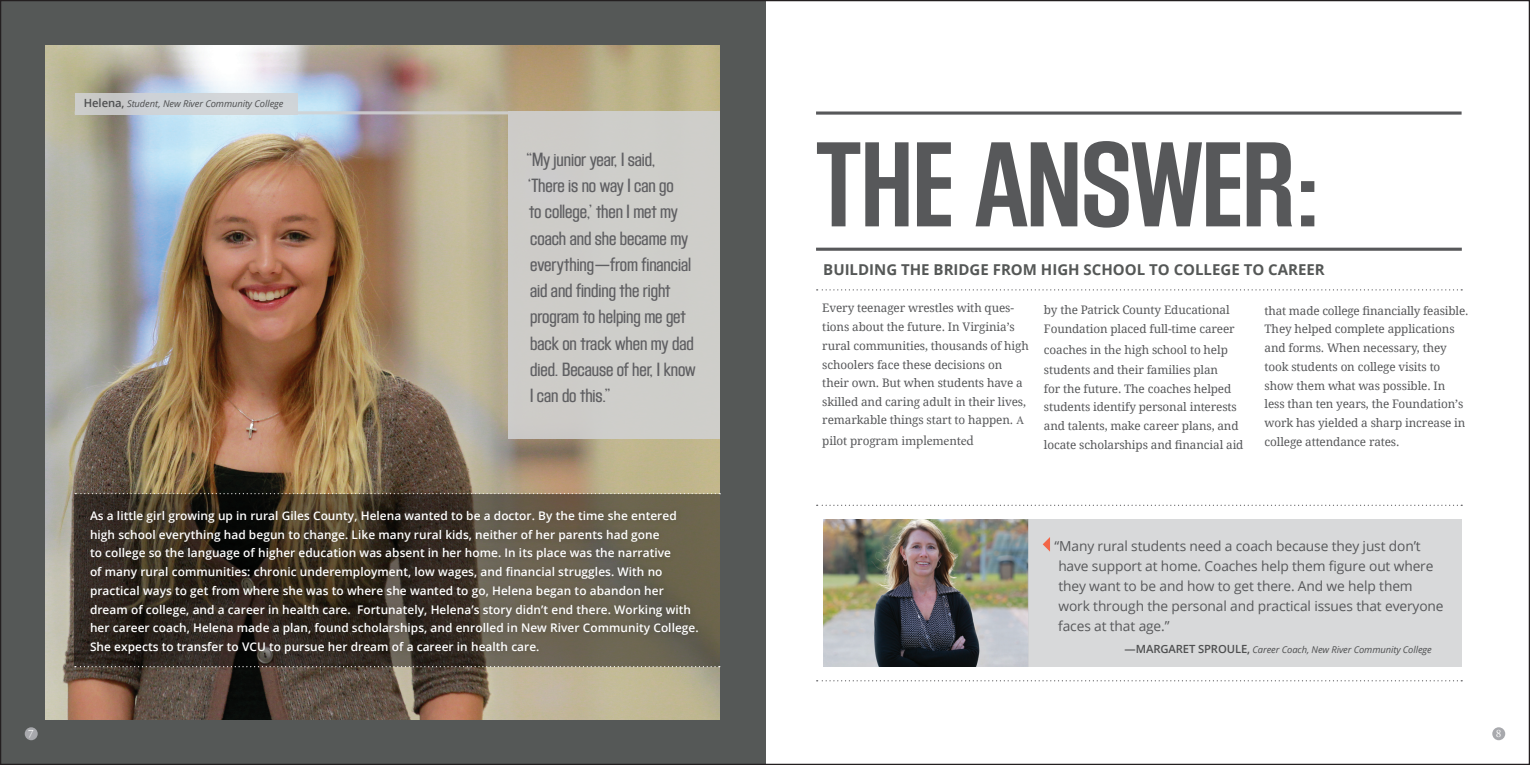
<style>
.page{position:relative;width:1530px;height:765px;background:#fff}
.page>*{position:absolute;margin:0;border:0;box-sizing:border-box;transform-origin:0 0}
.t1{font:126px "Block Gothic Bold Cond";color:#57585a}
.t2{font:20px/26.2px "Block Gothic Med Cond";letter-spacing:-.005em;color:#5f5f62}
.t3{font:700 15px "Open Sans";color:#555857}
.t4{font:13.75px/20px "Open Sans";letter-spacing:-.01em;color:#57585a}
.t5{font:600 11.88px/18.8px "Open Sans";letter-spacing:.005em;color:#fff}
.t6{font:11.75px/18.8px "Droid Serif";letter-spacing:-.01em;color:#57585a}
.t7{font:11.25px "Adobe Garamond Pro";color:#fff}
.t8{font:italic 9.38px "Open Sans";letter-spacing:-.01em;color:#4e4f50}
.s1{font-weight:600;font-style:normal;font-size:11.25px}
.s2{font-family:"Minion Pro"}
.s3{font-family:"Minion Pro";font-size:13.75px}
</style>
<div class="page">
<div style="left:0;top:0;width:766px;height:765px;background:#555857"></div>
<div style="left:25px;top:727px;width:13px;height:13px;background:#a8a9ad;border-radius:50%"></div>
<div style="left:1492px;top:727px;width:13px;height:13px;background:#a8a9ad;border-radius:50%"></div>
<svg style="left:817px;top:680px;width:645px;height:1px"></svg>
<hr style="left:816px;top:248px;width:646px;height:3px;background:#57585a">
<svg style="left:817px;top:289px;width:645px;height:2px"></svg>
<svg style="left:817px;top:505px;width:645px;height:1px"></svg>
<svg style="left:816px;top:111px;width:646px;height:4px;background:#7b7c7d"></svg>
<img style="left:45px;top:45px;width:674px;height:674px">
<svg style="left:75px;top:493px;width:645px;height:1px"></svg>
<svg style="left:74px;top:494px;width:646px;height:172px;background:#4d4436"></svg>
<svg style="left:75px;top:666px;width:645px;height:1px"></svg>
<div style="left:508px;top:111px;width:211px;height:328px;background:#cecdca"></div>
<div style="left:75px;top:93px;width:223px;height:21px;background:linear-gradient(to right,#c8caca,#d4d9dd)"></div>
<hr style="left:75px;top:111px;width:645px;height:3px;background:#d1d2d4">
<div style="left:84px;top:505px;width:620px;height:154px;background:#231f20;opacity:.25"></div>
<img style="left:823px;top:519px;width:206px;height:147px">
<div style="left:1029px;top:519px;width:433px;height:147px;background:#d8d9da"></div>
<svg style="left:1043px;top:537px;width:7px;height:15px"></svg>
<p class="t8" style="left:84px;top:98px;width:201px"><span class="s1">Helena,</span> Student, New River Community College</p>
<p class="t2" style="left:527px;top:147px;width:171px">“My junior year, I said, ‘There is no way I can go<br>to college,’ then I met my coach and she became my everything—from financial aid and finding the right program to helping me get back on track when my dad died. Because of her, I know<br>I can do this.”</p>
<p class="t5" style="left:90px;top:506px;width:610px">As a little girl growing up in rural Giles County, Helena wanted to be a doctor. By the time she entered high school everything had begun to change. Like many rural kids, neither of her parents had gone<br>to college so the language of higher education was absent in her home. In its place was the narrative<br>of many rural communities: chronic underemployment, low wages, and financial struggles. With no practical ways to get from where she was to where she wanted to go, Helena began to abandon her dream of college, and a career in health care. Fortunately, Helena’s story didn’t end there. Working with her career coach, Helena made a plan, found scholarships, and enrolled in New River Community College.<br>She expects to transfer to VCU to pursue her dream of a career in health care.</p>
<p class="t1" style="left:816px;top:119px;width:506px">THE ANSWER:</p>
<p class="t3" style="left:823px;top:259px;width:503px">BUILDING THE BRIDGE FROM HIGH SCHOOL TO COLLEGE TO CAREER</p>
<p class="t6" style="left:822px;top:299px;width:208px">Every teenager wrestles with ques&shy;tions about the future. In Virginia’s rural communities, thousands of high schoolers face these decisions on their own. But when students have a skilled and caring adult in their lives, remarkable things start to happen. <span class="s2">A</span></p>
<p class="t6" style="left:822px;top:432px;width:153px">pilot program <span class="s3">implemented</span></p>
<p class="t6" style="left:1044px;top:301px;width:192px">by the Patrick County Educational<br>Foundation placed full-time career</p>
<p class="t6" style="left:1044px;top:340px;width:185px;line-height:20.1px">coaches in <span class="s3">the</span> high school to help students and their families plan</p>
<p class="t6" style="left:1044px;top:379px;width:201px">for the future. The coaches helped students identify personal interests and talents, make career plans, and locate scholarships and financial aid</p>
<p class="t6" style="left:1265px;top:301px;width:205px">that made college financially feasible.<br>They helped complete applications and forms. When necessary, they took students on college visits to show them what was possible. In<br>less than ten years, the Foundation’s work has yielded a sharp increase in college attendance rates.</p>
<p class="t4" style="left:1055px;top:536px;width:391px">“Many rural students need a coach because they just don’t have support at home. Coaches help them figure out where they want to be and how to get there. And we help them work through the personal and practical issues that everyone faces at that age.”</p>
<p class="t8" style="left:1125px;top:643px;width:309px"><span class="s1">—MARGARET SPROULE,</span> Career Coach, New River Community College</p>
<p class="t7" style="left:28px;top:727px;width:7px">7</p>
<p class="t7" style="left:1496px;top:727px;width:7px">8</p>
</div>
